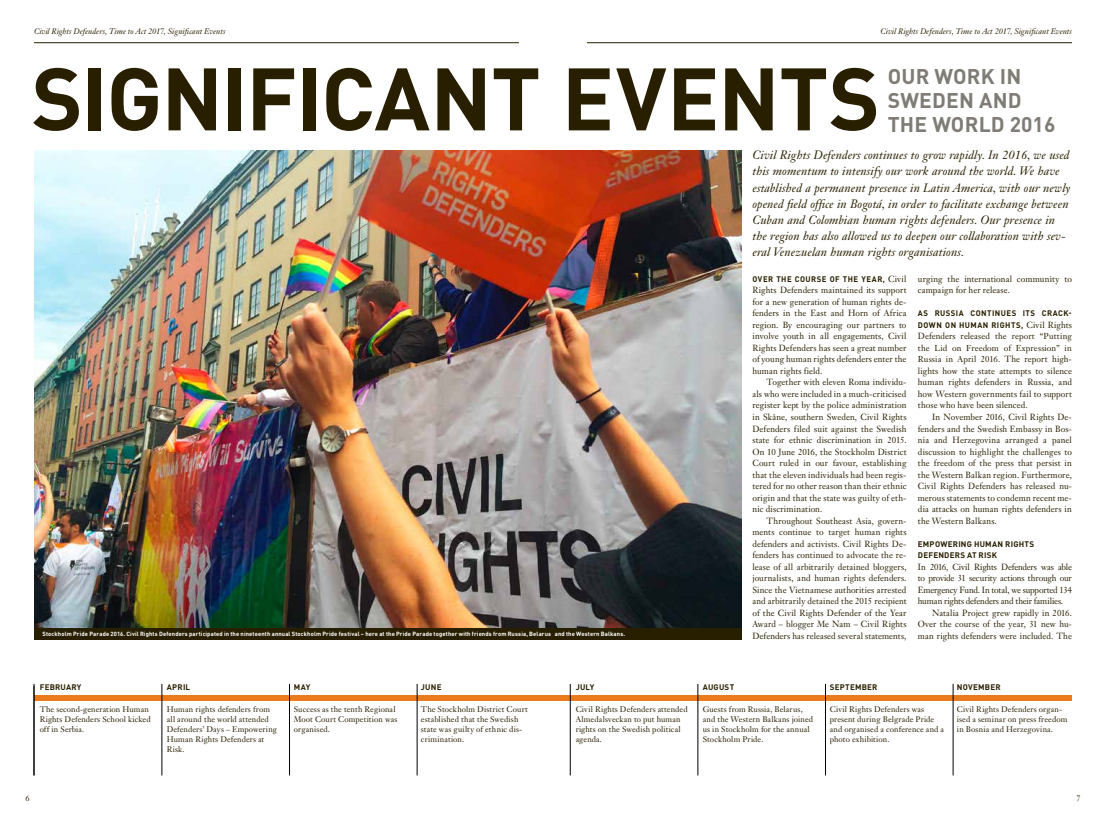
<style>
.page{position:relative;width:1106px;height:823px;background:#fff}
.page>*{position:absolute;margin:0;border:0;box-sizing:border-box;transform-origin:0 0}
.t1{font:700 87px "DINOT";letter-spacing:-.015em;color:#281f00}
.t2{font:700 21px/24px "DINOT";letter-spacing:.01em;color:#7e7c75}
.t3{font:italic 12px/16px "Janson Text LT Std";letter-spacing:.01em;color:#281f00}
.t4{font:8.8px/11.5px "Janson Text LT Std";letter-spacing:.005em;color:#281f00;text-align:justify}
.t5{font:8.8px "Janson Text LT Std";letter-spacing:-.025em;color:#281f00}
.t6{font:8.8px "Janson Text LT Std";letter-spacing:-.02em;color:#281f00}
.t7{font:8.5px/11.5px "Janson Text LT Std";letter-spacing:.01em;color:#281f00;text-align:justify}
.t8{font:8px/10px "Janson Text LT Std";letter-spacing:.01em;color:#281f00}
.t9{font:italic 8px "Janson Text LT Std";letter-spacing:.005em;color:#281f00}
.t10{font:700 8px/11.5px "DINOT";letter-spacing:.06em;color:#281f00}
.t11{font:700 8px/11.5px "DINOT";letter-spacing:.04em;color:#281f00}
.t12{font:700 6px "DINOT";letter-spacing:.025em;color:#fff}
.s1{font-family:"Janson Text LT Std";font-weight:400;font-size:8.8px}
.s2{font-size:8.8px}
</style>
<div class="page">
<div style="left:34px;top:694px;width:1037px;height:6px;background:#eb7b1a"></div>
<img style="left:34px;top:150px;width:707px;height:477px">
<div style="left:34px;top:627px;width:707px;height:12px;background:#281f00"></div>
<hr style="left:34px;top:42px;width:485px;height:1px;background:#281f00">
<hr style="left:587px;top:42px;width:484px;height:1px;background:#281f00">
<hr style="left:34px;top:683px;width:1px;height:92px;background:#000">
<hr style="left:162px;top:683px;width:1px;height:92px;background:#000">
<hr style="left:289px;top:683px;width:1px;height:92px;background:#000">
<hr style="left:417px;top:683px;width:1px;height:92px;background:#000">
<hr style="left:570px;top:683px;width:1px;height:92px;background:#000">
<hr style="left:697px;top:683px;width:1px;height:92px;background:#000">
<hr style="left:825px;top:683px;width:1px;height:92px;background:#000">
<hr style="left:952px;top:683px;width:1px;height:92px;background:#000">
<p class="t9" style="left:34px;top:27px;width:193px">Civil Rights Defenders, Time to Act 2017, Significant Events</p>
<p class="t9" style="left:880px;top:27px;width:193px">Civil Rights Defenders, Time to Act 2017, Significant Events</p>
<h1 class="t1" style="left:32px;top:42px;width:850px">SIGNIFICANT EVENTS</h1>
<h2 class="t2" style="left:887px;top:64px;width:169px">OUR WORK IN<br>SWEDEN AND<br>THE WORLD 2016</h2>
<p class="t3" style="left:752px;top:147px;width:319px">Civil Rights Defenders continues to grow rapidly. In 2016, we used this momentum to intensify our work around the world. We have established a permanent presence in Latin America, with our newly opened field office in Bogotá, in order to facilitate exchange between Cuban and Colombian human rights defenders. Our presence in the region has also allowed us to deepen our collaboration with sev&shy;eral Venezuelan human rights organisations.</p>
<p class="t12" style="left:43px;top:629px;width:584px">Stockholm Pride Parade 2016. Civil Rights Defenders participated in the nineteenth annual Stockholm Pride festival – here at the Pride Parade together with friends from Russia, Belarus and the Western Balkans.</p>
<p class="t10" style="left:752px;top:273px;width:155px">OVER THE COURSE OF THE YEAR, <span class="s1">Civil</span></p>
<p class="t4" style="left:752px;top:284px;width:156px">Rights Defenders maintained its support for a new generation of human rights de&shy;fenders in the East and Horn of Africa region. By encouraging our partners to involve youth in all engagements, Civil Rights Defenders has seen a great number of young human rights defenders enter the human rights field.</p>
<p class="t4" style="left:752px;top:376px;width:156px;text-indent:14px">Together with eleven Roma individu&shy;als who were included in a much-criticised register kept by the police administration in Skåne, southern Sweden, Civil Rights Defenders filed suit against the Swedish state for ethnic discrimination in 2015.<br>On 10 June 2016, the Stockholm District Court ruled in our favour, establishing that the eleven individuals had been regis&shy;tered for no other reason than their ethnic origin and that the state was guilty of eth&shy;nic discrimination.</p>
<p class="t4" style="left:752px;top:514px;width:156px;text-indent:14px">Throughout Southeast Asia, govern&shy;ments continue to target human rights defenders and activists. Civil Rights De&shy;fenders has continued to advocate the re&shy;lease of all arbitrarily detained bloggers, journalists, and human rights defenders.<br>Since the Vietnamese authorities arrested and arbitrarily detained the 2015 recipient of the Civil Rights Defender of the Year Award – blogger Me Nam – Civil Rights Defenders has released several statements,</p>
<p class="t4" style="left:917px;top:273px;width:156px">urging the international community to campaign for her release.</p>
<p class="t10" style="left:918px;top:307px;width:155px">AS RUSSIA CONTINUES ITS CRACK-<br>DOWN ON HUMAN RIGHTS, <span class="s1">Civil Rights</span></p>
<p class="t7" style="left:917px;top:330px;width:156px"><span class="s2">Defenders relea</span>sed the report “Putting the Lid on Freedom of Expression” in Russia in April 2016. <span class="s2">The report high-</span></p>
<p class="t4" style="left:917px;top:365px;width:156px">lights how the state attempts to silence human rights defenders in Russia, and how Western governments fail to support those who have been silenced.</p>
<p class="t4" style="left:917px;top:411px;width:156px;text-indent:14px">In November 2016, Civil Rights De&shy;fenders and the Swedish Embassy in Bos&shy;nia and Herzegovina arranged a panel discussion to highlight the challenges to the freedom of the press that persist in the Western Balkan region. Furthermore, Civil Rights Defenders has released nu&shy;merous statements to condemn recent me&shy;dia attacks on human rights defenders in the Western Balkans.</p>
<p class="t11" style="left:918px;top:537px;width:118px">EMPOWERING HUMAN RIGHTS<br>DEFENDERS AT RISK</p>
<p class="t5" style="left:917px;top:560px;width:156px">In 2016, Civil Rights Defenders was able</p>
<p class="t5" style="left:917px;top:572px;width:156px">to provide 31 security actions through our</p>
<p class="t5" style="left:917px;top:583px;width:156px">Emergency Fund. In total, we supported 134</p>
<p class="t6" style="left:917px;top:595px;width:147px">human rights defenders and their families.</p>
<p class="t4" style="left:932px;top:606px;width:141px">Natalia Project grew rapidly in 2016.</p>
<p class="t4" style="left:917px;top:618px;width:156px">Over the course of the year, 31 new hu-</p>
<p class="t4" style="left:917px;top:629px;width:156px">man rights defenders were included. The</p>
<p class="t11" style="left:40px;top:680px;width:43px">FEBRUARY</p>
<p class="t8" style="left:40px;top:703px;width:112px">The second-generation Human<br>Rights Defenders School kicked off in Serbia.</p>
<p class="t11" style="left:167px;top:680px;width:25px">APRIL</p>
<p class="t8" style="left:167px;top:703px;width:112px">Human rights defenders from all around the world attended<br>Defenders’ Days – Empowering<br>Human Rights Defenders at<br>Risk.</p>
<p class="t11" style="left:294px;top:680px;width:18px">MAY</p>
<p class="t8" style="left:294px;top:703px;width:105px">Success as the tenth Regional<br>Moot Court Competition was organised.</p>
<p class="t11" style="left:421px;top:680px;width:22px">JUNE</p>
<p class="t8" style="left:421px;top:703px;width:108px">The Stockholm District Court established that the Swedish state was guilty of ethnic dis&shy;crimination.</p>
<p class="t11" style="left:575px;top:680px;width:20px">JULY</p>
<p class="t8" style="left:575px;top:703px;width:113px">Civil Rights Defenders attended<br>Almedalsveckan to put human rights on the Swedish political agenda.</p>
<p class="t11" style="left:702px;top:680px;width:33px">AUGUST</p>
<p class="t8" style="left:702px;top:703px;width:112px">Guests from Russia, Belarus, and the Western Balkans joined us in Stockholm for the annual<br>Stockholm Pride.</p>
<p class="t11" style="left:830px;top:680px;width:49px">SEPTEMBER</p>
<p class="t8" style="left:829px;top:703px;width:116px">Civil Rights Defenders was present during Belgrade Pride and organised a conference and a photo exhibition.</p>
<p class="t11" style="left:957px;top:680px;width:45px">NOVEMBER</p>
<p class="t8" style="left:956px;top:703px;width:112px">Civil Rights Defenders organ&shy;ised a seminar on press freedom in Bosnia and Herzegovina.</p>
<p class="t8" style="left:25px;top:792px;width:6px">6</p>
<p class="t8" style="left:1076px;top:792px;width:6px">7</p>
</div>
